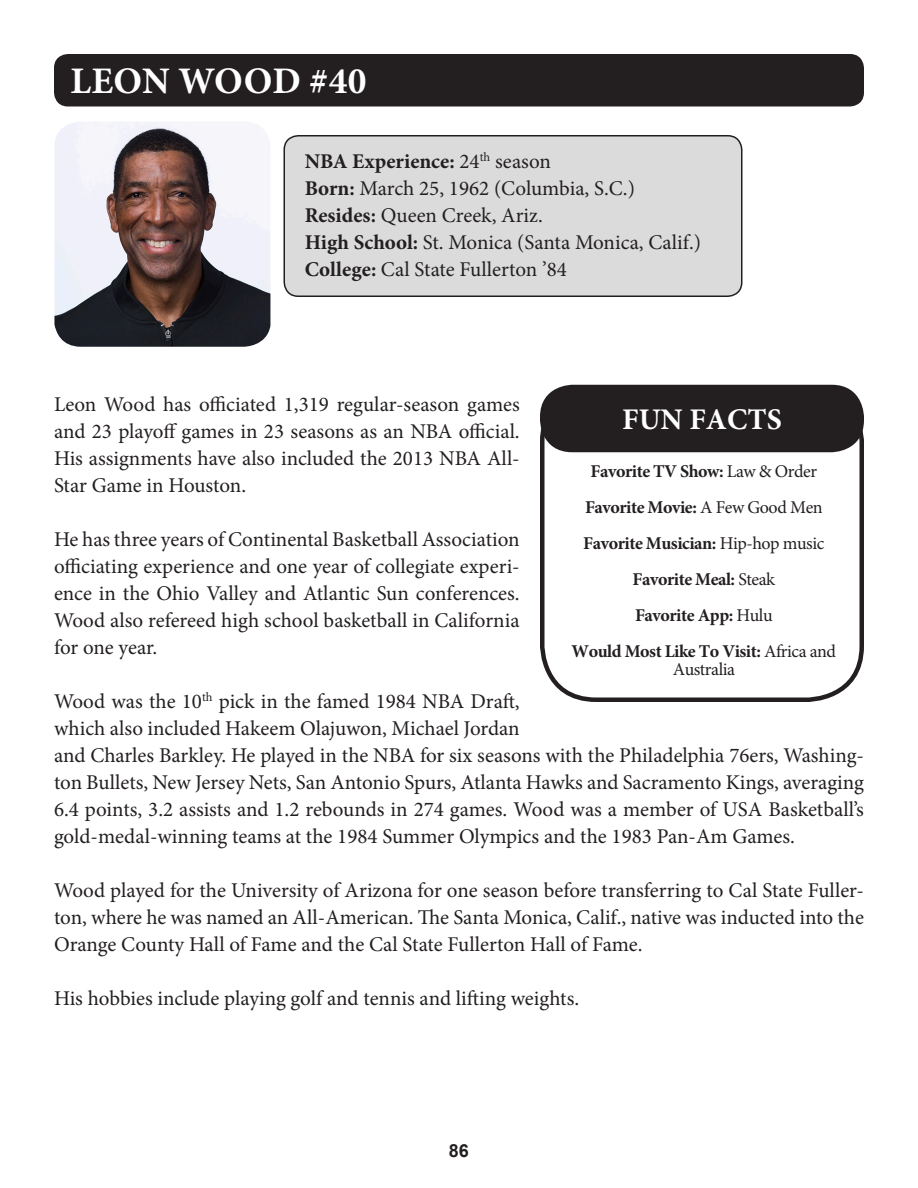
<style>
.page{position:relative;width:918px;height:1188px;background:#fff}
.page>*{position:absolute;margin:0;border:0;box-sizing:border-box;transform-origin:0 0}
.t1{font:700 37.5px "Minion Pro";letter-spacing:.01em;color:#fff}
.t2{font:700 30px "Minion Pro";color:#fff}
.t3{font:21px/27px "Minion Pro";color:#231f20;text-align:justify}
.t4{font:700 21px "Minion Pro";color:#231f20}
.t5{font:700 18px/18px "Minion Pro";letter-spacing:-.025em;color:#231f20;text-align:center}
.t6{font:700 18px "Arial";color:#231f20}
.s1{font-weight:400}
.s2{font-weight:700}
</style>
<div class="page">
<div style="left:284px;top:136px;width:458px;height:160px;background:#dbdbdb;border-radius:14px"></div>
<div style="left:284px;top:135px;width:459px;height:162px;border:2px solid #231f20;border-radius:14px"></div>
<img style="left:54px;top:122px;width:216px;height:225px">
<div style="left:540px;top:386px;width:324px;height:316px;border:4px solid #231f20;border-radius:54px"></div>
<div style="left:542px;top:387px;width:320px;height:63px;background:#231f20;border-radius:30px"></div>
<div style="left:540px;top:385px;width:324px;height:67px;border:4px solid #231f20;border-radius:30px"></div>
<div style="left:54px;top:54px;width:810px;height:52px;background:#231f20;border-radius:14px"></div>
<p class="t1" style="left:70px;top:55px;width:298px">LEON WOOD #40</p>
<p class="t4" style="left:305px;top:147px;width:248px">NBA Experience: <span class="s1">24</span><sup>th</sup> <span class="s1">season</span></p>
<p class="t3" style="left:305px;top:175px;width:332px"><span class="s2">Born:</span> March 25, 1962 (Columbia, S.C.)</p>
<p class="t3" style="left:305px;top:202px;width:240px"><span class="s2">Resides:</span> Queen Creek, Ariz.</p>
<p class="t3" style="left:305px;top:229px;width:398px"><span class="s2">High School:</span> St. Monica (Santa Monica, Calif.)</p>
<p class="t3" style="left:305px;top:256px;width:264px"><span class="s2">College:</span> Cal State Fullerton ’84</p>
<p class="t3" style="left:54px;top:391px;width:467px">Leon Wood has officiated 1,319 regular-season games and 23 playoff games in 23 seasons as an NBA official.<br>His assignments have also included the 2013 NBA All-Star Game in Houston.</p>
<p class="t3" style="left:54px;top:526px;width:467px">He has three years of Continental Basketball Association officiating experience and one year of collegiate experi&shy;ence in the Ohio Valley and Atlantic Sun conferences.<br>Wood also refereed high school basketball in California for one year.</p>
<p class="t3" style="left:54px;top:688px;width:812px;text-align:left">Wood was the 10<sup>th</sup> pick in the famed 1984 NBA Draft,<br>which also included Hakeem Olajuwon, Michael Jordan<br>and Charles Barkley. He played in the NBA for six seasons with the Philadelphia 76ers, Washing&shy;ton Bullets, New Jersey Nets, San Antonio Spurs, Atlanta Hawks and Sacramento Kings, averaging 6.4 points, 3.2 assists and 1.2 rebounds in 274 games. Wood was a member of USA Basketball’s gold-medal-winning teams at the 1984 Summer Olympics and the 1983 Pan-Am Games.</p>
<p class="t3" style="left:54px;top:877px;width:811px">Wood played for the University of Arizona for one season before transferring to Cal State Fuller&shy;ton, where he was named an All-American. The Santa Monica, Calif., native was inducted into the</p>
<p class="t3" style="left:54px;top:931px;width:590px">Orange County Hall of Fame and the Cal State Fullerton Hall of Fame.</p>
<p class="t3" style="left:54px;top:985px;width:527px">His hobbies include playing golf and tennis and lifting weights.</p>
<p class="t2" style="left:622px;top:398px;width:161px">FUN FACTS</p>
<p class="t5" style="left:591px;top:462px;width:228px">Favorite TV Show: <span class="s1">Law &amp; Order</span></p>
<p class="t5" style="left:585px;top:498px;width:239px">Favorite Movie: <span class="s1">A Few Good Men</span></p>
<p class="t5" style="left:583px;top:534px;width:243px">Favorite Musician: <span class="s1">Hip-hop music</span></p>
<p class="t5" style="left:633px;top:570px;width:144px">Favorite Meal: <span class="s1">Steak</span></p>
<p class="t5" style="left:635px;top:606px;width:139px">Favorite App: <span class="s1">Hulu</span></p>
<p class="t5" style="left:572px;top:642px;width:266px">Would Most Like To Visit: <span class="s1">Africa and<br>Australia</span></p>
<p class="t6" style="left:449px;top:1138px;width:22px">86</p>
</div>
